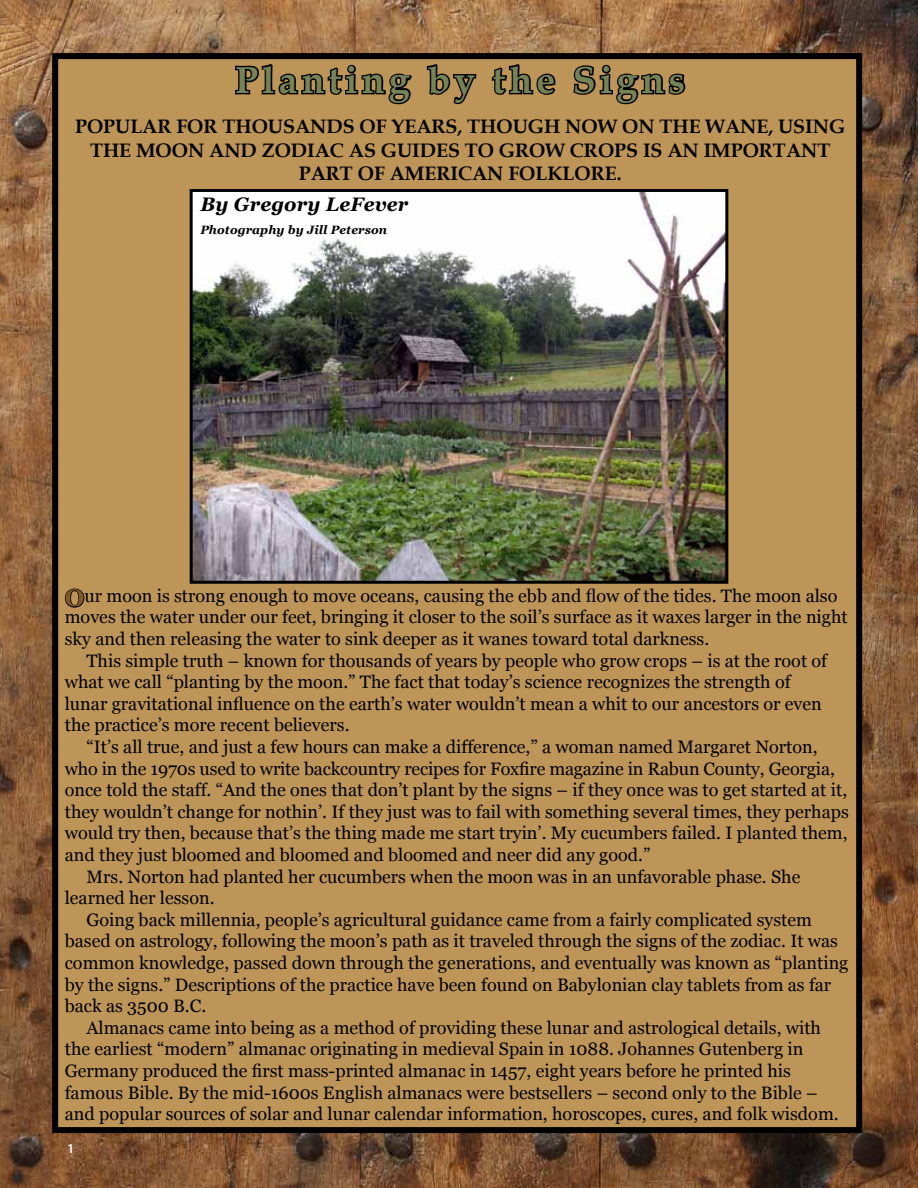
<style>
.page{position:relative;width:918px;height:1188px;background:#fff}
.page>*{position:absolute;margin:0;border:0;box-sizing:border-box;transform-origin:0 0}
.t1{font:700 37.5px "Book Antiqua";letter-spacing:.11em;color:#758356}
.t2{font:700 19.5px/23.4px "Book Antiqua";color:#000;text-align:center}
.t3{font:italic 700 19.5px "Georgia";letter-spacing:.01em;color:#000}
.t4{font:18px/21.6px "Georgia";color:#000}
.t5{font:600 13.5px "Myriad Pro";color:#fff}
.t6{font:italic 700 12px "Georgia";letter-spacing:.01em;color:#000}
.s1{font-weight:700;font-size:24px;color:#805a26}
</style>
<div class="page">
<img style="left:0;top:0;width:918px;height:1188px">
<div style="left:55px;top:56px;width:804px;height:1074px;background:#be9559"></div>
<div style="left:52px;top:53px;width:810px;height:1080px;border:6px solid #000"></div>
<svg style="left:64px;top:588px;width:21px;height:20px"></svg>
<img style="left:194px;top:193px;width:530px;height:387px">
<div style="left:190px;top:189px;width:538px;height:395px;border:3px solid #000"></div>
<svg style="left:235px;top:64px;width:177px;height:41px"></svg>
<svg style="left:425px;top:64px;width:53px;height:274px"></svg>
<svg style="left:491px;top:64px;width:65px;height:31px"></svg>
<svg style="left:573px;top:64px;width:113px;height:41px"></svg>
<h1 class="t1" style="left:235px;top:55px;width:452px">Planting by the Signs</h1>
<p class="t2" style="left:75px;top:115px;width:772px">POPULAR FOR THOUSANDS OF YEARS, THOUGH NOW ON THE WANE, USING<br>THE MOON AND ZODIAC AS GUIDES TO GROW CROPS IS AN IMPORTANT<br>PART OF AMERICAN FOLKLORE.</p>
<p class="t3" style="left:200px;top:192px;width:209px">By Gregory LeFever</p>
<p class="t6" style="left:200px;top:222px;width:188px">Photography by Jill Peterson</p>
<p class="t4" style="left:65px;top:585px;width:784px"><span class="s1">O</span>ur moon is strong enough to move oceans, causing the ebb and flow of the tides. The moon also moves the water under our feet, bringing it closer to the soil’s surface as it waxes larger in the night sky and then releasing the water to sink deeper as it wanes toward total darkness.</p>
<p class="t4" style="left:65px;top:650px;width:764px;text-indent:22px">This simple truth – known for thousands of years by people who grow crops – is at the root of what we call “planting by the moon.” The fact that today’s science recognizes the strength of lunar gravitational influence on the earth’s water wouldn’t mean a whit to our ancestors or even the practice’s more recent believers.</p>
<p class="t4" style="left:86px;top:736px;width:733px">“It’s all true, and just a few hours can make a difference,” a woman named Margaret Norton,</p>
<p class="t4" style="left:65px;top:758px;width:772px">who in the 1970s used to write backcountry recipes for Foxfire magazine in Rabun County, Georgia,</p>
<p class="t4" style="left:65px;top:780px;width:784px">once told the staff. “And the ones that don’t plant by the signs – if they once was to get started at it,</p>
<p class="t4" style="left:65px;top:801px;width:786px">they wouldn’t change for nothin’. If they just was to fail with something several times, they perhaps</p>
<p class="t4" style="left:65px;top:823px;width:784px">would try then, because that’s the thing made me start tryin’. My cucumbers failed. I planted them,</p>
<p class="t4" style="left:65px;top:844px;width:587px">and they just bloomed and bloomed and bloomed and neer did any good.”</p>
<p class="t4" style="left:86px;top:866px;width:715px">Mrs. Norton had planted her cucumbers when the moon was in an unfavorable phase. She</p>
<p class="t4" style="left:65px;top:888px;width:151px">learned her lesson.</p>
<p class="t4" style="left:86px;top:909px;width:727px">Going back millennia, people’s agricultural guidance came from a fairly complicated system</p>
<p class="t4" style="left:65px;top:931px;width:775px">based on astrology, following the moon’s path as it traveled through the signs of the zodiac. It was</p>
<p class="t4" style="left:65px;top:952px;width:785px">common knowledge, passed down through the generations, and eventually was known as “planting</p>
<p class="t4" style="left:65px;top:974px;width:768px">by the signs.” Descriptions of the practice have been found on Babylonian clay tablets from as far</p>
<p class="t4" style="left:65px;top:996px;width:143px">back as 3500 B.C.</p>
<p class="t4" style="left:86px;top:1017px;width:736px">Almanacs came into being as a method of providing these lunar and astrological details, with</p>
<p class="t4" style="left:65px;top:1039px;width:740px">the earliest “modern” almanac originating in medieval Spain in 1088. Johannes Gutenberg in</p>
<p class="t4" style="left:65px;top:1060px;width:728px">Germany produced the first mass-printed almanac in 1457, eight years before he printed his</p>
<p class="t4" style="left:65px;top:1082px;width:755px">famous Bible. By the mid-1600s English almanacs were bestsellers – second only to the Bible –</p>
<p class="t4" style="left:65px;top:1104px;width:775px">and popular sources of solar and lunar calendar information, horoscopes, cures, and folk wisdom.</p>
<p class="t5" style="left:67px;top:1140px;width:9px">1</p>
</div>
